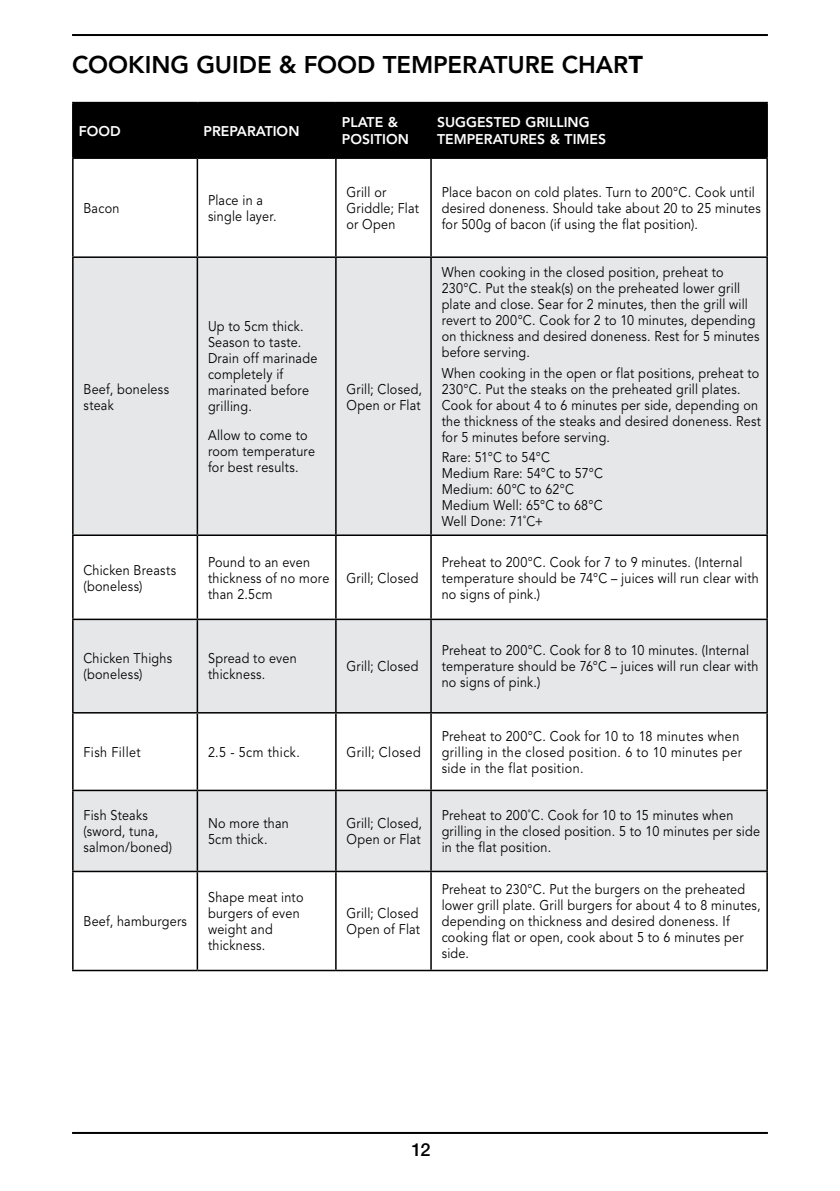
<style>
.page{position:relative;width:840px;height:1191px;background:#fff}
.page>*{position:absolute;margin:0;border:0;box-sizing:border-box;transform-origin:0 0}
.t1{font:800 24px "Avenir LT Std";color:#000}
.t2{font:500 18px "Helvetica Neue LT Std";color:#000}
.t3{font:14px/16px "Avenir LT Std";letter-spacing:.02em;color:#000;scale:.9 1}
.t4{font:800 14px/16.8px "Avenir LT Std";color:#fff}
.t5{font:14px "Avenir LT Std";letter-spacing:.04em;color:#000;scale:.9 1}
.s1{font-family:"Helvetica Neue LT Std";font-weight:700}
</style>
<div class="page">
<hr style="left:72px;top:34px;width:695px;height:2px;background:#000">
<hr style="left:72px;top:1132px;width:695px;height:2px;background:#000">
<div style="left:74px;top:103px;width:692px;height:54px;background:#000"></div>
<svg style="left:74px;top:258px;width:692px;height:612px;fill:#e6e7e8"></svg>
<hr style="left:72px;top:102px;width:125px;height:1px;background:#000">
<hr style="left:72px;top:103px;width:2px;height:54px;background:#000">
<hr style="left:197px;top:102px;width:139px;height:1px;background:#000">
<hr style="left:196px;top:103px;width:2px;height:54px;background:#000">
<hr style="left:336px;top:102px;width:95px;height:1px;background:#000">
<hr style="left:335px;top:103px;width:1px;height:54px;background:#000">
<hr style="left:431px;top:102px;width:336px;height:1px;background:#000">
<hr style="left:430px;top:103px;width:1px;height:54px;background:#000">
<hr style="left:766px;top:103px;width:1px;height:54px;background:#000">
<hr style="left:72px;top:157px;width:125px;height:2px;background:#000">
<hr style="left:72px;top:159px;width:2px;height:97px;background:#000">
<hr style="left:197px;top:157px;width:139px;height:2px;background:#000">
<hr style="left:196px;top:159px;width:2px;height:97px;background:#000">
<hr style="left:336px;top:157px;width:95px;height:2px;background:#000">
<hr style="left:335px;top:159px;width:1px;height:97px;background:#000">
<hr style="left:431px;top:157px;width:336px;height:2px;background:#000">
<hr style="left:430px;top:159px;width:1px;height:97px;background:#000">
<hr style="left:766px;top:159px;width:1px;height:97px;background:#000">
<hr style="left:72px;top:256px;width:125px;height:2px;background:#000">
<hr style="left:72px;top:258px;width:2px;height:276px;background:#000">
<hr style="left:197px;top:256px;width:139px;height:2px;background:#000">
<hr style="left:196px;top:258px;width:2px;height:276px;background:#000">
<hr style="left:336px;top:256px;width:95px;height:2px;background:#000">
<hr style="left:335px;top:258px;width:1px;height:276px;background:#000">
<hr style="left:431px;top:256px;width:336px;height:2px;background:#000">
<hr style="left:430px;top:258px;width:1px;height:276px;background:#000">
<hr style="left:766px;top:258px;width:1px;height:276px;background:#000">
<hr style="left:72px;top:534px;width:125px;height:2px;background:#000">
<hr style="left:72px;top:536px;width:2px;height:82px;background:#000">
<hr style="left:197px;top:534px;width:139px;height:2px;background:#000">
<hr style="left:196px;top:536px;width:2px;height:82px;background:#000">
<hr style="left:336px;top:534px;width:95px;height:2px;background:#000">
<hr style="left:335px;top:536px;width:1px;height:82px;background:#000">
<hr style="left:431px;top:534px;width:336px;height:2px;background:#000">
<hr style="left:430px;top:536px;width:1px;height:82px;background:#000">
<hr style="left:766px;top:536px;width:1px;height:82px;background:#000">
<hr style="left:72px;top:618px;width:125px;height:2px;background:#000">
<hr style="left:72px;top:620px;width:2px;height:92px;background:#000">
<hr style="left:197px;top:618px;width:139px;height:2px;background:#000">
<hr style="left:196px;top:620px;width:2px;height:92px;background:#000">
<hr style="left:336px;top:618px;width:95px;height:2px;background:#000">
<hr style="left:335px;top:620px;width:1px;height:92px;background:#000">
<hr style="left:431px;top:618px;width:336px;height:2px;background:#000">
<hr style="left:430px;top:620px;width:1px;height:92px;background:#000">
<hr style="left:766px;top:620px;width:1px;height:92px;background:#000">
<hr style="left:72px;top:712px;width:125px;height:1px;background:#000">
<hr style="left:72px;top:713px;width:2px;height:76px;background:#000">
<hr style="left:197px;top:712px;width:139px;height:1px;background:#000">
<hr style="left:196px;top:713px;width:2px;height:76px;background:#000">
<hr style="left:336px;top:712px;width:95px;height:1px;background:#000">
<hr style="left:335px;top:713px;width:1px;height:76px;background:#000">
<hr style="left:431px;top:712px;width:336px;height:1px;background:#000">
<hr style="left:430px;top:713px;width:1px;height:76px;background:#000">
<hr style="left:766px;top:713px;width:1px;height:76px;background:#000">
<hr style="left:72px;top:789px;width:125px;height:2px;background:#000">
<hr style="left:72px;top:791px;width:2px;height:79px;background:#000">
<hr style="left:197px;top:789px;width:139px;height:2px;background:#000">
<hr style="left:196px;top:791px;width:2px;height:79px;background:#000">
<hr style="left:336px;top:789px;width:95px;height:2px;background:#000">
<hr style="left:335px;top:791px;width:1px;height:79px;background:#000">
<hr style="left:431px;top:789px;width:336px;height:2px;background:#000">
<hr style="left:430px;top:791px;width:1px;height:79px;background:#000">
<hr style="left:766px;top:791px;width:1px;height:79px;background:#000">
<hr style="left:72px;top:870px;width:125px;height:2px;background:#000">
<hr style="left:72px;top:872px;width:2px;height:97px;background:#000">
<hr style="left:197px;top:870px;width:139px;height:2px;background:#000">
<hr style="left:196px;top:872px;width:2px;height:97px;background:#000">
<hr style="left:336px;top:870px;width:95px;height:2px;background:#000">
<hr style="left:335px;top:872px;width:1px;height:97px;background:#000">
<hr style="left:431px;top:870px;width:336px;height:2px;background:#000">
<hr style="left:430px;top:872px;width:1px;height:97px;background:#000">
<hr style="left:766px;top:872px;width:1px;height:97px;background:#000">
<hr style="left:72px;top:969px;width:125px;height:2px;background:#000">
<hr style="left:197px;top:969px;width:139px;height:2px;background:#000">
<hr style="left:336px;top:969px;width:95px;height:2px;background:#000">
<hr style="left:431px;top:969px;width:336px;height:2px;background:#000">
<h1 class="t1" style="left:72px;top:51px;width:572px">COOKING GUIDE &amp; FOOD TEMPERATURE CHAR<span class="s1">T</span></h1>
<p class="t4" style="left:79px;top:122px;width:43px">FOOD</p>
<p class="t4" style="left:203px;top:122px;width:97px">PREPARATION</p>
<p class="t4" style="left:342px;top:114px;width:68px">PLATE &amp;<br>POSITION</p>
<p class="t4" style="left:437px;top:114px;width:170px">SUGGESTED GRILLING<br>TEMPERATURES &amp; TIMES</p>
<p class="t3" style="left:83px;top:200px;width:41px">Bacon</p>
<p class="t3" style="left:208px;top:192px;width:78px">Place in a single layer.</p>
<p class="t3" style="left:346px;top:184px;width:82px">Grill or<br>Griddle; Flat or Open</p>
<p class="t3" style="left:441px;top:184px;width:356px">Place bacon on cold plates. Turn to 200°C. Cook until desired doneness. Should take about 20 to 25 minutes for 500g of bacon (if using the flat position).</p>
<p class="t3" style="left:83px;top:381px;width:97px">Beef, boneless steak</p>
<p class="t3" style="left:208px;top:318px;width:123px">Up to 5cm thick.<br>Season to taste.<br>Drain off marinade completely if marinated before grilling.</p>
<p class="t3" style="left:208px;top:428px;width:120px">Allow to come to room temperature for best results.</p>
<p class="t3" style="left:346px;top:381px;width:85px">Grill; Closed,<br>Open or Flat</p>
<p class="t3" style="left:83px;top:562px;width:104px">Chicken Breasts (boneless)</p>
<p class="t3" style="left:208px;top:554px;width:136px">Pound to an even thickness of no more than 2.5cm</p>
<p class="t3" style="left:346px;top:570px;width:81px">Grill; Closed</p>
<p class="t3" style="left:83px;top:651px;width:100px">Chicken Thighs (boneless)</p>
<p class="t3" style="left:208px;top:651px;width:100px">Spread to even thickness.</p>
<p class="t3" style="left:346px;top:659px;width:81px">Grill; Closed</p>
<p class="t3" style="left:83px;top:744px;width:65px">Fish Fillet</p>
<p class="t5" style="left:208px;top:744px;width:104px">2.5 - 5cm thick.</p>
<p class="t3" style="left:346px;top:744px;width:84px">Grill; Closed</p>
<p class="t3" style="left:441px;top:264px;width:354px">When cooking in the closed position, preheat to 230°C. Put the steak(s) on the preheated lower grill plate and close. Sear for 2 minutes, then the grill will revert to 200°C. Cook for 2 to 10 minutes, depending on thickness and desired doneness. Rest for 5 minutes before serving.</p>
<p class="t3" style="left:441px;top:365px;width:356px">When cooking in the open or flat positions, preheat to 230°C. Put the steaks on the preheated grill plates.<br>Cook for about 4 to 6 minutes per side, depending on the thickness of the steaks and desired doneness. Rest for 5 minutes before serving.</p>
<p class="t3" style="left:441px;top:450px;width:181px">Rare: 51°C to 54°C<br>Medium Rare: 54°C to 57°C<br>Medium: 60°C to 62°C<br>Medium Well: 65°C to 68°C<br>Well Done: 71˚C+</p>
<p class="t3" style="left:441px;top:554px;width:354px">Preheat to 200°C. Cook for 7 to 9 minutes. (Internal temperature should be 74°C – juices will run clear with no signs of pink.)</p>
<p class="t3" style="left:441px;top:643px;width:353px">Preheat to 200°C. Cook for 8 to 10 minutes. (Internal temperature should be 76°C – juices will run clear with no signs of pink.)</p>
<p class="t3" style="left:441px;top:728px;width:335px">Preheat to 200°C. Cook for 10 to 18 minutes when grilling in the closed position. 6 to 10 minutes per side in the flat position.</p>
<p class="t3" style="left:83px;top:808px;width:100px">Fish Steaks (sword, tuna, salmon/boned)</p>
<p class="t3" style="left:208px;top:816px;width:91px">No more than<br>5cm thick.</p>
<p class="t3" style="left:346px;top:816px;width:85px">Grill; Closed,<br>Open or Flat</p>
<p class="t3" style="left:441px;top:808px;width:355px">Preheat to 200˚C. Cook for 10 to 15 minutes when grilling in the closed position. 5 to 10 minutes per side in the flat position.</p>
<p class="t3" style="left:83px;top:914px;width:116px">Beef, hamburgers</p>
<p class="t3" style="left:208px;top:890px;width:107px">Shape meat into burgers of even weight and thickness.</p>
<p class="t3" style="left:346px;top:906px;width:83px">Grill; Closed<br>Open of Flat</p>
<p class="t3" style="left:441px;top:882px;width:356px">Preheat to 230°C. Put the burgers on the preheated lower grill plate. Grill burgers for about 4 to 8 minutes, depending on thickness and desired doneness. If cooking flat or open, cook about 5 to 6 minutes per side.</p>
<p class="t2" style="left:411px;top:1139px;width:21px">12</p>
</div>
